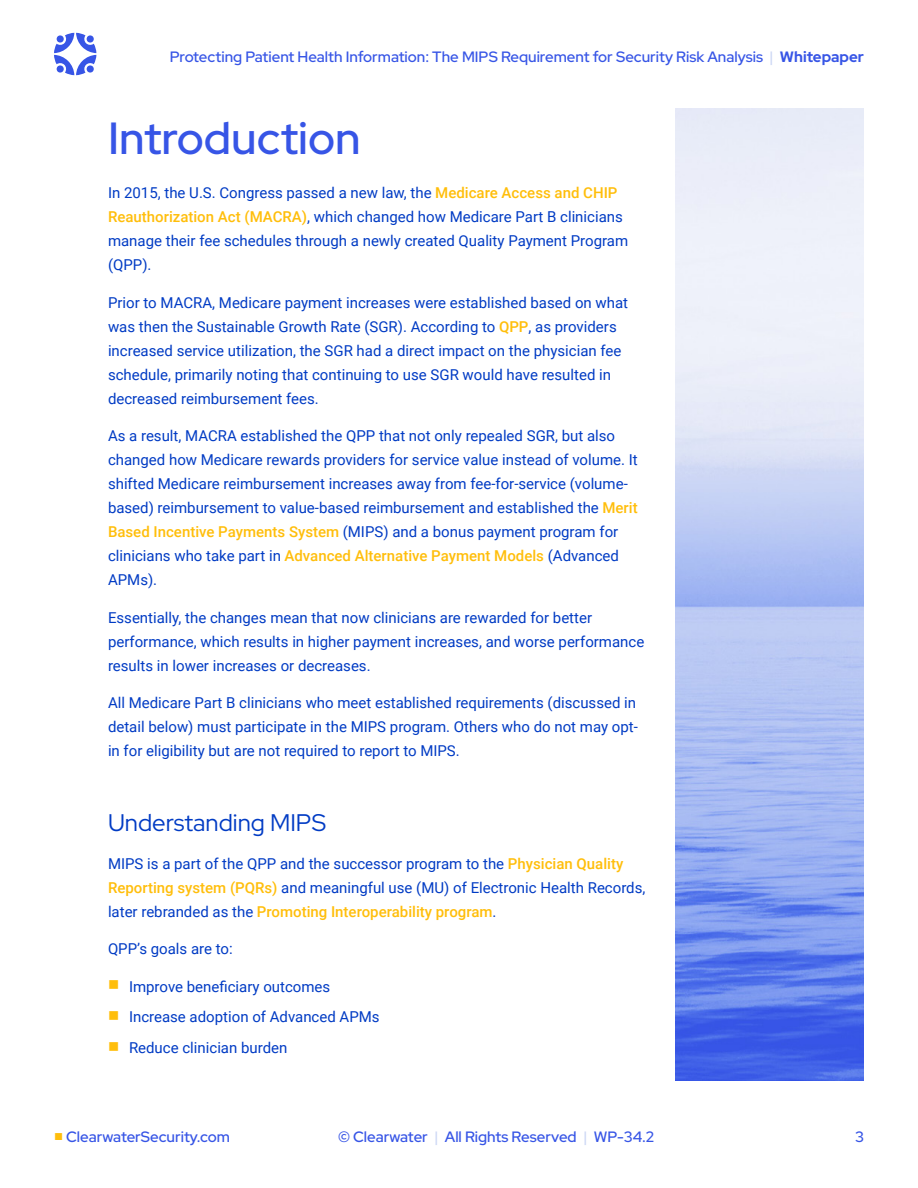
<style>
.page{position:relative;width:918px;height:1188px;background:#fff}
.page>*{position:absolute;margin:0;border:0;box-sizing:border-box;transform-origin:0 0}
.t1{font:600 45px "Red Hat Display";color:#3755e6}
.t2{font:24px "Red Hat Display";color:#003bc4}
.t3{font:15px/24px "Roboto";color:#003bc4}
.t4{font:500 15px "Red Hat Display";color:#3755e6}
.s1{color:#cdd7f5}
.s2{font-weight:700}
.s3{font-weight:500;color:#ffbe0b}
.s4{font-family:"Arial";font-weight:400;color:#ffbe0b}
</style>
<div class="page">
<svg style="left:54px;top:33px;width:42px;height:42px"></svg>
<img style="left:675px;top:108px;width:189px;height:972px">
<p class="t4" style="left:170px;top:47px;width:696px">Protecting Patient Health Information: The MIPS Requirement for Security Risk Analysis <span class="s1">|</span> <span class="s2">Whitepaper</span></p>
<h1 class="t1" style="left:108px;top:109px;width:254px">Introduction</h1>
<p class="t3" style="left:108px;top:180px;width:522px">In 2015, the U.S. Congress passed a new law, the <span class="s3">Medicare Access and CHIP Reauthorization Act (MACRA)</span>, which changed how Medicare Part B clinicians manage their fee schedules through a newly created Quality Payment Program (QPP).</p>
<p class="t3" style="left:108px;top:290px;width:522px">Prior to MACRA, Medicare payment increases were established based on what was then the Sustainable Growth Rate (SGR). According to <span class="s3">QPP</span>, as providers increased service utilization, the SGR had a direct impact on the physician fee schedule, primarily noting that continuing to use SGR would have resulted in decreased reimbursement fees.</p>
<p class="t3" style="left:108px;top:423px;width:531px">As a result, MACRA established the QPP that not only repealed SGR, but also changed how Medicare rewards providers for service value instead of volume. It shifted Medicare reimbursement increases away from fee-for-service (volume&shy;based) reimbursement to value-based reimbursement and established the <span class="s3">Merit Based Incentive Payments System</span> (MIPS) and a bonus payment program for clinicians who take part in <span class="s3">Advanced Alternative Payment Models</span> (Advanced APMs).</p>
<p class="t3" style="left:108px;top:605px;width:538px">Essentially, the changes mean that now clinicians are rewarded for better performance, which results in higher payment increases, and worse performance results in lower increases or decreases.</p>
<p class="t3" style="left:108px;top:690px;width:531px;text-align:justify">All Medicare Part B clinicians who meet established requirements (discussed in detail below) must participate in the MIPS program. Others who do not may opt&shy;in for eligibility but are not required to report to MIPS.</p>
<h2 class="t2" style="left:108px;top:807px;width:220px">Understanding MIPS</h2>
<p class="t3" style="left:108px;top:851px;width:539px">MIPS is a part of the QPP and the successor program to the <span class="s3">Physician Quality<br>Reporting system (PQRs)</span> and meaningful use (MU) of Electronic Health Records, later rebranded as the <span class="s3">Promoting Interoperability program</span>.</p>
<p class="t3" style="left:108px;top:936px;width:126px">QPP’s goals are to:</p>
<p class="t3" style="left:129px;top:970px;width:252px;line-height:30.8px">Improve beneficiary outcomes<br>Increase adoption of Advanced APMs<br>Reduce clinician burden</p>
<p class="t4" style="left:338px;top:1127px;width:318px">© Clearwater <span class="s1">|</span> All Rights Reserved <span class="s1">|</span> WP-34.2</p>
<p class="t4" style="left:54px;top:1127px;width:178px"><span class="s4">■</span> ClearwaterSecurity.com</p>
<p class="t4" style="left:855px;top:1127px;width:10px">3</p>
</div>
